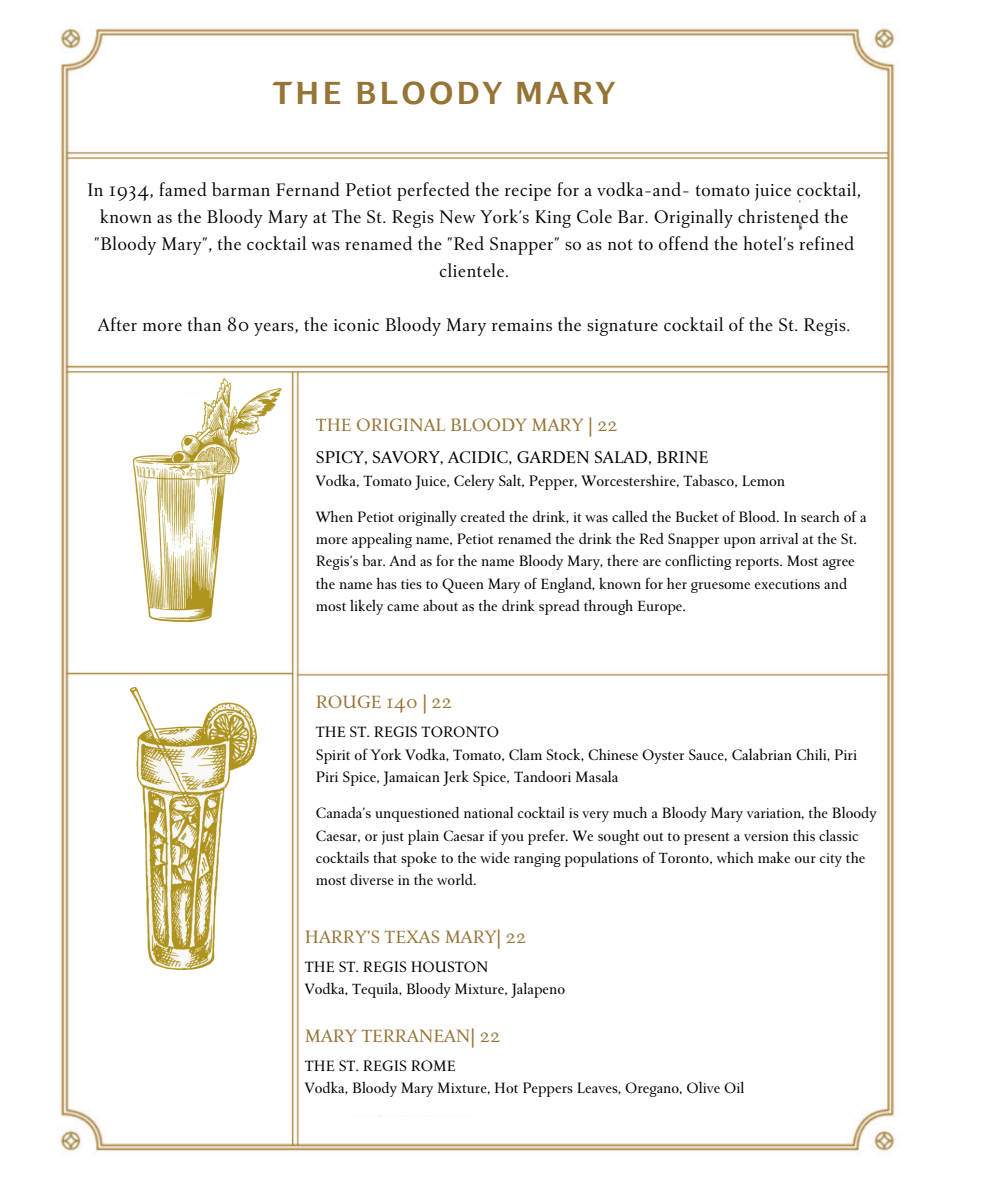
<style>
.page{position:relative;width:1008px;height:1181px;background:#fff}
.page>*{position:absolute;margin:0;border:0;box-sizing:border-box;transform-origin:0 0}
.t1{font:700 30.8px "Marriott";letter-spacing:.1em;color:#967435}
.t2{font:19.6px/27px "Roos St Regis Text";color:#000;text-align:center}
.t3{font:19.2px "Roos St Regis Display";color:#967435}
.t4{font:18.2px "Roos St Regis Display";color:#000}
.t5{font:16.2px/22.2px "Roos St Regis Display";color:#000}
.t6{font:16px/22.2px "Roos St Regis Display";color:#000}
</style>
<div class="page">
<img style="left:60px;top:28px;width:835px;height:1128px">
<div style="left:83px;top:397px;width:183px;height:251px;background:#fff"></div>
<div style="left:83px;top:757px;width:183px;height:252px;background:#fff"></div>
<div style="left:351px;top:406px;width:492px;height:251px;background:#fff"></div>
<div style="left:322px;top:687px;width:492px;height:428px;background:#fff"></div>
<div style="left:131px;top:184px;width:668px;height:163px;background:#fff"></div>
<div style="left:241px;top:59px;width:492px;height:67px;background:#fff"></div>
<img style="left:133px;top:379px;width:149px;height:243px">
<img style="left:131px;top:687px;width:126px;height:282px">
<h1 class="t1" style="left:272px;top:73px;width:344px">THE BLOODY MARY</h1>
<p class="t2" style="left:87px;top:177px;width:776px">In 1934, famed barman Fernand Petiot perfected the recipe for a vodka-and- tomato juice cocktail, known as the Bloody Mary at The St. Regis New York's King Cole Bar. Originally christened the "Bloody Mary", the cocktail was renamed the "Red Snapper" so as not to offend the hotel's refined clientele.</p>
<p class="t2" style="left:98px;top:312px;width:754px">After more than 80 years, the iconic Bloody Mary remains the signature cocktail of the St. Regis.</p>
<p class="t3" style="left:316px;top:414px;width:304px">THE ORIGINAL BLOODY MARY | 22</p>
<p class="t4" style="left:316px;top:447px;width:394px">SPICY, SAVORY, ACIDIC, GARDEN SALAD, BRINE</p>
<p class="t5" style="left:316px;top:469px;width:471px">Vodka, Tomato Juice, Celery Salt, Pepper, Worcestershire, Tabasco, Lemon</p>
<p class="t6" style="left:316px;top:506px;width:552px">When Petiot originally created the drink, it was called the Bucket of Blood. In search of a more appealing name, Petiot renamed the drink the Red Snapper upon arrival at the St.<br>Regis's bar. And as for the name Bloody Mary, there are conflicting reports. Most agree the name has ties to Queen Mary of England, known for her gruesome executions and most likely came about as the drink spread through Europe.</p>
<p class="t3" style="left:316px;top:691px;width:138px">ROUGE 140 | 22</p>
<p class="t5" style="left:316px;top:721px;width:543px">THE ST. REGIS TORONTO<br>Spirit of York Vodka, Tomato, Clam Stock, Chinese Oyster Sauce, Calabrian Chili, Piri<br>Piri Spice, Jamaican Jerk Spice, Tandoori Masala</p>
<p class="t6" style="left:316px;top:802px;width:562px">Canada's unquestioned national cocktail is very much a Bloody Mary variation, the Bloody Caesar, or just plain Caesar if you prefer. We sought out to present a version this classic cocktails that spoke to the wide ranging populations of Toronto, which make our city the most diverse in the world.</p>
<p class="t3" style="left:305px;top:925px;width:223px">HARRY’S TEXAS MARY| 22</p>
<p class="t5" style="left:305px;top:956px;width:185px">THE ST. REGIS HOUSTON</p>
<p class="t6" style="left:305px;top:978px;width:262px">Vodka, Tequila, Bloody Mixture, Jalapeno</p>
<p class="t3" style="left:305px;top:1024px;width:197px">MARY TERRANEAN| 22</p>
<p class="t5" style="left:305px;top:1055px;width:152px">THE ST. REGIS ROME</p>
<p class="t6" style="left:305px;top:1077px;width:441px">Vodka, Bloody Mary Mixture, Hot Peppers Leaves, Oregano, Olive Oil</p>
</div>
